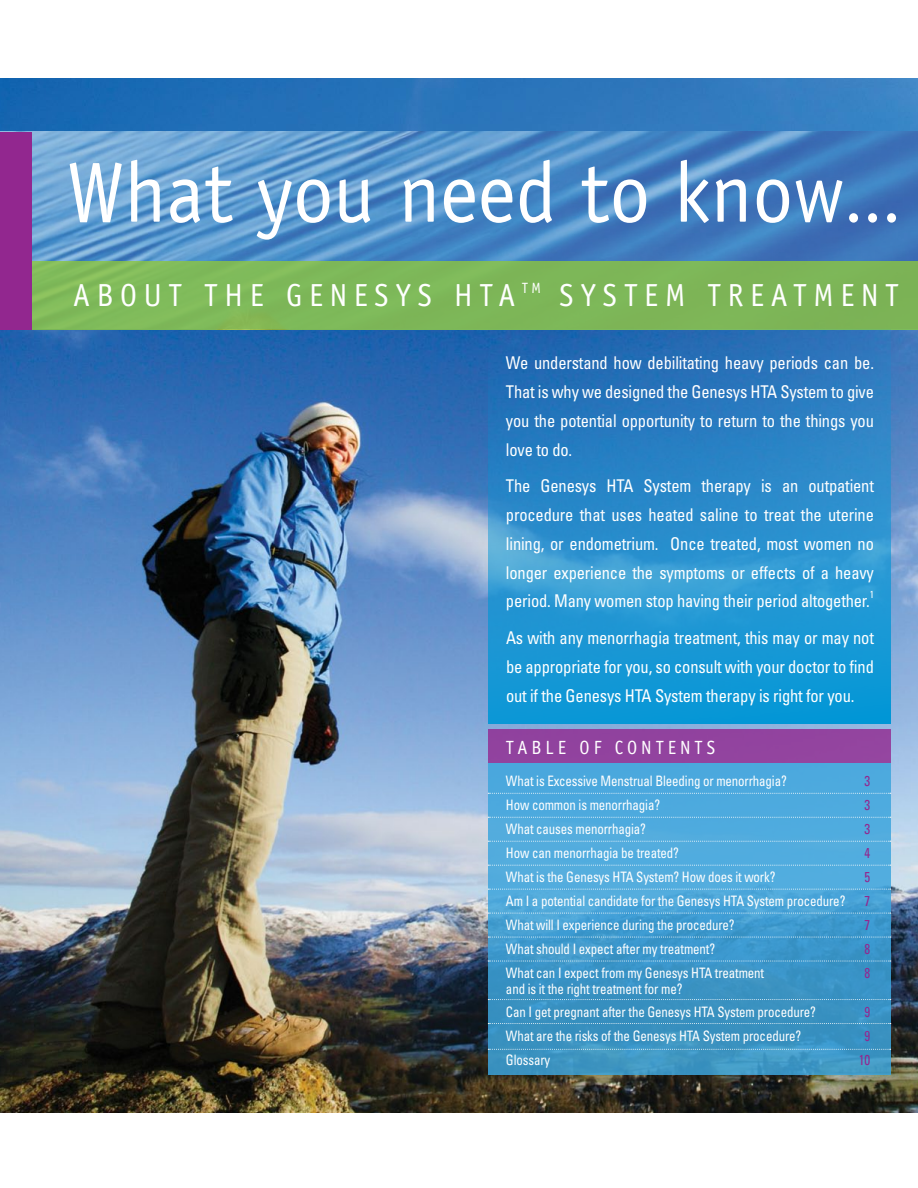
<style>
.page{position:relative;width:918px;height:1188px;background:#fff}
.page>*{position:absolute;margin:0;border:0;box-sizing:border-box;transform-origin:0 0}
.t1{font:85.5px "Officina Sans";color:#fff;scale:.95 1}
.t2{font:31.95px "Officina Sans";letter-spacing:.22em;color:#fff;scale:.95 1}
.t3{font:19.2px "Officina Sans";letter-spacing:.22em;color:#fff;scale:.95 1}
.t4{font:condensed 17.55px/28.8px "Univers";letter-spacing:-.01em;color:#fff;text-align:justify;scale:.94 1}
.t5{font:condensed 14.4px/24px "Univers";letter-spacing:-.01em;color:#fff;scale:.9 1}
.t6{font:condensed 14.4px "Univers";color:#92278f;scale:.9 1}
.t7{font:condensed 10.2px "Univers";color:#fff;scale:.94 1}
.s1{font-size:67.5px}
</style>
<div class="page">
<img style="left:0;top:330px;width:918px;height:783px">
<svg style="left:488px;top:764px;width:402px;height:311px;background:#459fd1"></svg>
<div style="left:488px;top:729px;width:402px;height:34px;background:#92439f"></div>
<img style="left:0;top:78px;width:918px;height:54px">
<img style="left:31px;top:132px;width:887px;height:129px">
<div style="left:0;top:261px;width:918px;height:69px;background:#7db758"></div>
<div style="left:0;top:132px;width:31px;height:198px;background:#92278f"></div>
<svg style="left:488px;top:329px;width:402px;height:395px;background:#248aca"></svg>
<svg style="left:488px;top:793px;width:403px;height:1px"></svg>
<svg style="left:488px;top:817px;width:403px;height:1px"></svg>
<svg style="left:488px;top:841px;width:403px;height:1px"></svg>
<svg style="left:488px;top:865px;width:403px;height:1px"></svg>
<svg style="left:488px;top:889px;width:403px;height:1px"></svg>
<svg style="left:488px;top:913px;width:403px;height:1px"></svg>
<svg style="left:488px;top:937px;width:403px;height:1px"></svg>
<svg style="left:488px;top:961px;width:403px;height:1px"></svg>
<svg style="left:488px;top:999px;width:403px;height:1px"></svg>
<svg style="left:488px;top:1023px;width:403px;height:1px"></svg>
<svg style="left:488px;top:1049px;width:403px;height:1px"></svg>
<h1 class="t1" style="left:67px;top:143px;width:879px">What you need to know<span class="s1">...</span></h1>
<h2 class="t2" style="left:73px;top:277px;width:870px">ABOUT THE GENESYS HTA <sup>TM</sup> SYSTEM TREATMENT</h2>
<p class="t4" style="left:506px;top:348px;width:393px">We understand how debilitating heavy periods can be.<br>That is why we designed the Genesys HTA System to give you the potential opportunity to return to the things you love to do.</p>
<p class="t4" style="left:506px;top:472px;width:393px">The Genesys HTA System therapy is an outpatient procedure that uses heated saline to treat the uterine lining, or endometrium. Once treated, most women no longer experience the symptoms or effects of a heavy period. Many women stop having their period altogether.</p>
<p class="t7" style="left:870px;top:588px;width:6px">1</p>
<p class="t4" style="left:506px;top:623px;width:393px">As with any menorrhagia treatment, this may or may not be appropriate for you, so consult with your doctor to find out if the Genesys HTA System therapy is right for you.</p>
<p class="t3" style="left:506px;top:736px;width:222px">TABLE OF CONTENTS</p>
<p class="t5" style="left:506px;top:769px;width:314px">What is Excessive Menstrual Bleeding or menorrhagia?</p>
<p class="t6" style="left:864px;top:772px;width:8px">3</p>
<p class="t5" style="left:506px;top:792px;width:173px">How common is menorrhagia?</p>
<p class="t6" style="left:864px;top:796px;width:8px">3</p>
<p class="t5" style="left:506px;top:816px;width:157px">What causes menorrhagia?</p>
<p class="t6" style="left:864px;top:820px;width:8px">3</p>
<p class="t5" style="left:506px;top:840px;width:194px">How can menorrhagia be treated?</p>
<p class="t6" style="left:864px;top:843px;width:8px">4</p>
<p class="t5" style="left:506px;top:864px;width:301px">What is the Genesys HTA System? How does it work?</p>
<p class="t6" style="left:864px;top:867px;width:8px">5</p>
<p class="t5" style="left:506px;top:888px;width:379px">Am I a potential candidate for the Genesys HTA System procedure?</p>
<p class="t6" style="left:864px;top:891px;width:8px">7</p>
<p class="t5" style="left:506px;top:912px;width:256px">What will I experience during the procedure?</p>
<p class="t6" style="left:864px;top:915px;width:8px">7</p>
<p class="t5" style="left:506px;top:936px;width:234px">What should I expect after my treatment?</p>
<p class="t6" style="left:864px;top:939px;width:8px">8</p>
<p class="t5" style="left:506px;top:960px;width:288px">What can I expect from my Genesys HTA treatment</p>
<p class="t6" style="left:864px;top:963px;width:8px">8</p>
<p class="t5" style="left:506px;top:976px;width:346px">and is it the right treatment for me?<br>Can I get pregnant after the Genesys HTA System procedure?</p>
<p class="t6" style="left:864px;top:1003px;width:8px">9</p>
<p class="t5" style="left:506px;top:1024px;width:330px">What are the risks of the Genesys HTA System procedure?</p>
<p class="t6" style="left:864px;top:1027px;width:8px">9</p>
<p class="t5" style="left:506px;top:1048px;width:51px">Glossary</p>
<p class="t6" style="left:859px;top:1051px;width:14px">10</p>
</div>
